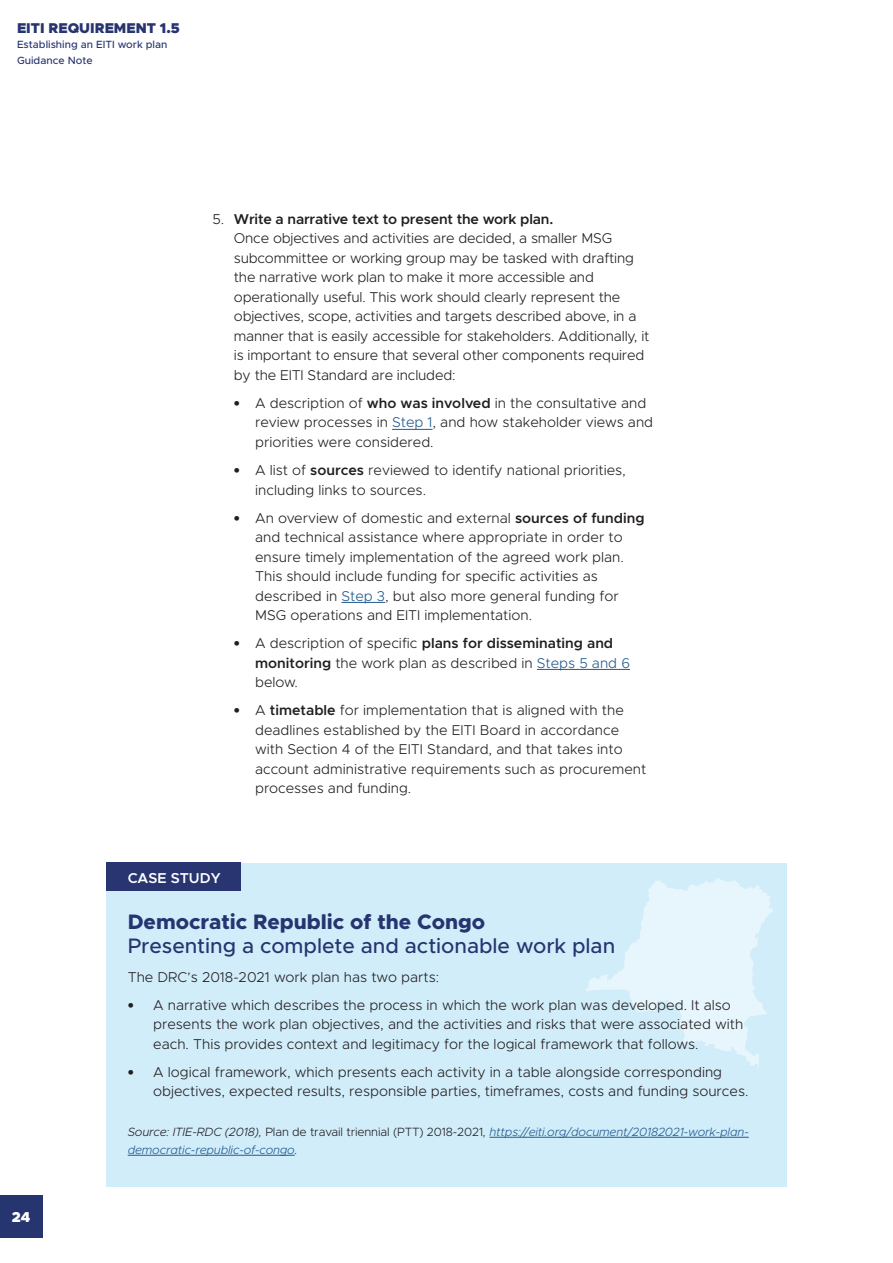
<style>
.page{position:relative;width:893px;height:1263px;background:#fff}
.page>*{position:absolute;margin:0;border:0;box-sizing:border-box;transform-origin:0 0}
.Case_study_new{font:500 21px/24px "Metropolis";color:#263470}
.t1{font:600 14.4px "Metropolis";color:#fff}
.t2{font:900 14.4px "Metropolis";color:#fff}
.Body_text{font:300 14.25px/19.5px "Metropolis";color:#231f20}
.t3{font:900 14.25px "Metropolis";color:#263470}
.Source{font:italic 300 12px/18px "Metropolis";letter-spacing:-.01em;color:#225a8e}
.t4{font:500 10.5px/15.8px "Metropolis";color:#263470}
.s1{font-weight:600}
.s2{font-family:"Myriad Pro";font-weight:700;font-size:18px}
.s3{color:#225a8e}
.s4{font-weight:800}
.s5{color:#231f20}
.s6{font-style:normal;color:#231f20}
</style>
<div class="page">
<div style="left:0;top:1195px;width:43px;height:42px;background:#263470"></div>
<hr style="left:392px;top:429px;width:40px;height:1px;background:#225a8e">
<hr style="left:341px;top:602px;width:44px;height:1px;background:#225a8e">
<hr style="left:537px;top:669px;width:93px;height:1px;background:#225a8e">
<div style="left:106px;top:862px;width:681px;height:324px;background:#d1edfa"></div>
<div style="left:106px;top:862px;width:135px;height:29px;background:#283571"></div>
<svg style="left:586px;top:989px;width:181px;height:78px"></svg>
<svg style="left:586px;top:878px;width:187px;height:111px;fill:#e7f5fc"></svg>
<hr style="left:489px;top:1137px;width:260px;height:1px;background:#225a8e">
<hr style="left:128px;top:1155px;width:167px;height:1px;background:#225a8e">
<p class="t3" style="left:17px;top:19px;width:164px">EITI REQUIREMENT 1.5</p>
<p class="t4" style="left:17px;top:37px;width:152px">Establishing an EITI work plan<br>Guidance Note</p>
<p class="Body_text" style="left:234px;top:209px;width:417px;text-indent:-21px">5. <span class="s1">Write a narrative text to present the work plan.<br></span>Once objectives and activities are decided, a smaller MSG subcommittee or working group may be tasked with drafting the narrative work plan to make it more accessible and operationally useful. This work should clearly represent the objectives, scope, activities and targets described above, in a manner that is easily accessible for stakeholders. Additionally, it is important to ensure that several other components required by the EITI Standard are included:</p>
<p class="Body_text" style="left:255px;top:393px;width:400px;text-indent:-21px"><span class="s2">•</span> A description of <span class="s1">who was involved</span> in the consultative and review processes in <span class="s3">Step 1</span>, and how stakeholder views and priorities were considered.</p>
<p class="Body_text" style="left:255px;top:460px;width:372px;text-indent:-21px"><span class="s2">•</span> A list of <span class="s1">sources</span> reviewed to identify national priorities, including links to sources.</p>
<p class="Body_text" style="left:255px;top:508px;width:391px;text-indent:-21px"><span class="s2">•</span> An overview of domestic and external <span class="s1">sources of funding </span>and technical assistance where appropriate in order to ensure timely implementation of the agreed work plan.<br>This should include funding for specific activities as described in <span class="s3">Step 3</span>, but also more general funding for MSG operations and EITI implementation.</p>
<p class="Body_text" style="left:255px;top:633px;width:376px;text-indent:-21px"><span class="s2">•</span> A description of specific <span class="s1">plans for disseminating and monitoring</span> the work plan as described in <span class="s3">Steps 5 and 6 </span>below.</p>
<p class="Body_text" style="left:255px;top:700px;width:393px;text-indent:-21px"><span class="s2">•</span> A <span class="s1">timetable</span> for implementation that is aligned with the deadlines established by the EITI Board in accordance with Section 4 of the EITI Standard, and that takes into account administrative requirements such as procurement processes and funding.</p>
<p class="t2" style="left:12px;top:1208px;width:20px">24</p>
<p class="t1" style="left:128px;top:869px;width:94px">CASE STUDY</p>
<p class="Case_study_new" style="left:128px;top:909px;width:489px"><span class="s4">Democratic Republic of the Congo<br></span>Presenting a complete and actionable work plan</p>
<p class="Body_text" style="left:128px;top:967px;width:313px">The DRC’s 2018-2021 work plan has two parts:</p>
<p class="Body_text" style="left:153px;top:995px;width:592px;text-indent:-26px"><span class="s2">•</span> A narrative which describes the process in which the work plan was developed. It also presents the work plan objectives, and the activities and risks that were associated with each. This provides context and legitimacy for the logical framework that follows.</p>
<p class="Body_text" style="left:153px;top:1062px;width:597px;text-indent:-26px"><span class="s2">•</span> A logical framework, which presents each activity in a table alongside corresponding objectives, expected results, responsible parties, timeframes, costs and funding sources.</p>
<p class="Source" style="left:128px;top:1122px;width:623px"><span class="s5">Source: ITIE-RDC (2018),</span> <span class="s6">Plan de travail triennial (PTT) 2018-2021</span><span class="s5">,</span> https://eiti.org/document/20182021-work-plan&shy;democratic-republic-of-congo<span class="s5">.</span></p>
</div>
